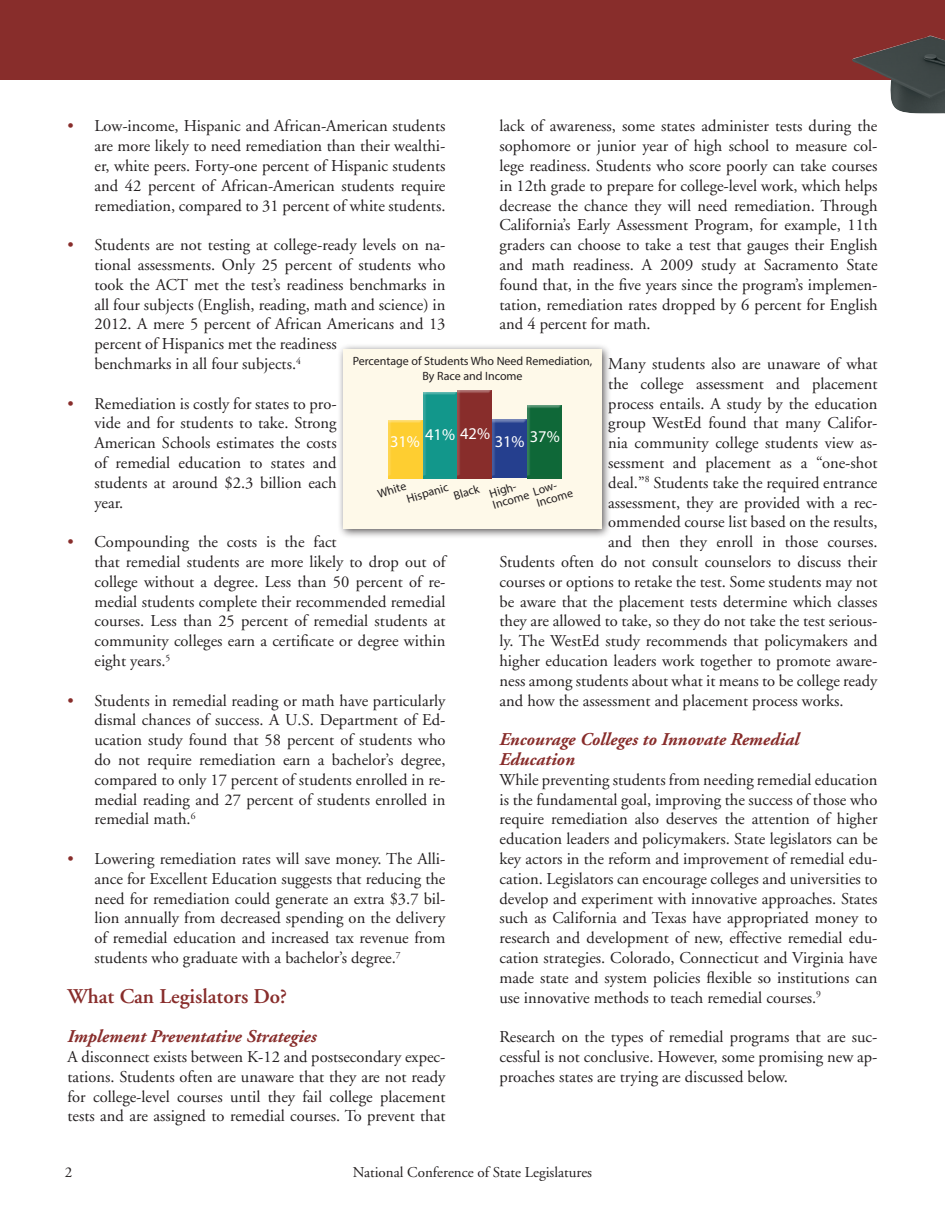
<style>
.page{position:relative;width:945px;height:1215px;background:#fff}
.page>*{position:absolute;margin:0;border:0;box-sizing:border-box;transform-origin:0 0}
.List_Paragraph{font:600 21px "Adobe Garamond";color:#882d2b}
.List_Paragraph-2{font:italic 700 18px/19.8px "Adobe Garamond";color:#882d2b}
.List_Paragraph-3{font:16.5px/19.8px "Adobe Garamond";color:#231f20;text-align:justify}
.t1{font:16.5px "Myriad Pro";color:#fff}
.t2{font:15px "Adobe Garamond";color:#231f20}
.t3{font:12px/14.4px "Myriad Pro";color:#231f20;text-align:center}
.s1{color:#882d2b}
</style>
<div class="page">
<div style="left:1px;top:1px;width:944px;height:79px;background:#882d2b"></div>
<img style="left:852px;top:36px;width:93px;height:78px">
<div style="left:338px;top:344px;width:274px;height:196px;background:#231f20;opacity:.75"></div>
<div style="left:343px;top:349px;width:259px;height:180px;background:#fef9e9"></div>
<div style="left:387px;top:418px;width:38px;height:61px;background:#231f20;opacity:.25"></div>
<div style="left:422px;top:391px;width:38px;height:88px;background:#231f20;opacity:.25"></div>
<div style="left:457px;top:389px;width:38px;height:90px;background:#231f20;opacity:.25"></div>
<div style="left:492px;top:418px;width:38px;height:61px;background:#231f20;opacity:.25"></div>
<div style="left:527px;top:404px;width:38px;height:75px;background:#231f20;opacity:.25"></div>
<p class="List_Paragraph-3" style="left:94px;top:117px;width:353px;text-indent:-27px"><span class="s1">•</span> Low-income, Hispanic and African-American students are more likely to need remediation than their wealthi&shy;er, white peers. Forty-one percent of Hispanic students and 42 percent of African-American students require remediation, compared to 31 percent of white students.</p>
<p class="List_Paragraph-3" style="left:94px;top:236px;width:353px;text-align:left;text-indent:-27px"><span class="s1">•</span> Students are not testing at college-ready levels on na&shy;tional assessments. Only 25 percent of students who took the ACT met the test’s readiness benchmarks in all four subjects (English, reading, math and science) in 2012. A mere 5 percent of African Americans and 13 percent of Hispanics met the readiness<br>benchmarks in all four subjects.<sup>4</sup></p>
<p class="List_Paragraph-3" style="left:94px;top:394px;width:244px;text-indent:-27px"><span class="s1">•</span> Remediation is costly for states to pro&shy;vide and for students to take. Strong American Schools estimates the costs of remedial education to states and students at around $2.3 billion each year.</p>
<p class="List_Paragraph-3" style="left:94px;top:532px;width:353px;text-align:left;text-indent:-27px"><span class="s1">•</span> Compounding the costs is the fact<br>that remedial students are more likely to drop out of college without a degree. Less than 50 percent of re&shy;medial students complete their recommended remedial courses. Less than 25 percent of remedial students at community colleges earn a certificate or degree within eight years.<sup>5</sup></p>
<p class="List_Paragraph-3" style="left:94px;top:691px;width:353px;text-indent:-27px"><span class="s1">•</span> Students in remedial reading or math have particularly dismal chances of success. A U.S. Department of Ed&shy;ucation study found that 58 percent of students who do not require remediation earn a bachelor’s degree, compared to only 17 percent of students enrolled in re&shy;medial reading and 27 percent of students enrolled in remedial math.<sup>6</sup></p>
<p class="List_Paragraph-3" style="left:94px;top:849px;width:353px;text-indent:-27px"><span class="s1">•</span> Lowering remediation rates will save money. The Alli&shy;ance for Excellent Education suggests that reducing the need for remediation could generate an extra $3.7 bil&shy;lion annually from decreased spending on the delivery of remedial education and increased tax revenue from students who graduate with a bachelor’s degree.<sup>7</sup></p>
<p class="List_Paragraph" style="left:68px;top:984px;width:221px">What Can Legislators Do?</p>
<p class="List_Paragraph-2" style="left:68px;top:1027px;width:251px">Implement Preventative Strategies</p>
<p class="List_Paragraph-3" style="left:68px;top:1047px;width:380px">A disconnect exists between K-12 and postsecondary expec&shy;tations. Students often are unaware that they are not ready for college-level courses until they fail college placement tests and are assigned to remedial courses. To prevent that</p>
<p class="List_Paragraph-3" style="left:500px;top:117px;width:380px">lack of awareness, some states administer tests during the sophomore or junior year of high school to measure col&shy;lege readiness. Students who score poorly can take courses in 12th grade to prepare for college-level work, which helps decrease the chance they will need remediation. Through California’s Early Assessment Program, for example, 11th graders can choose to take a test that gauges their English and math readiness. A 2009 study at Sacramento State found that, in the five years since the program’s implemen&shy;tation, remediation rates dropped by 6 percent for English and 4 percent for math.</p>
<p class="List_Paragraph-3" style="left:608px;top:354px;width:271px">Many students also are unaware of what</p>
<p class="List_Paragraph-3" style="left:608px;top:374px;width:271px">the college assessment and placement</p>
<p class="List_Paragraph-3" style="left:608px;top:394px;width:271px">process entails. A study by the education</p>
<p class="List_Paragraph-3" style="left:608px;top:414px;width:271px">group WestEd found that many Califor-</p>
<p class="List_Paragraph-3" style="left:608px;top:433px;width:271px">nia community college students view as-</p>
<p class="List_Paragraph-3" style="left:608px;top:453px;width:271px">sessment and placement as a “one-shot</p>
<p class="List_Paragraph-3" style="left:608px;top:473px;width:271px">deal.”<sup>8</sup> Students take the required entrance</p>
<p class="List_Paragraph-3" style="left:608px;top:493px;width:271px">assessment, they are provided with a rec-</p>
<p class="List_Paragraph-3" style="left:608px;top:513px;width:271px">ommended course list based on the results,</p>
<p class="List_Paragraph-3" style="left:608px;top:532px;width:271px">and then they enroll in those courses.</p>
<p class="List_Paragraph-3" style="left:500px;top:552px;width:379px">Students often do not consult counselors to discuss their</p>
<p class="List_Paragraph-3" style="left:500px;top:572px;width:379px">courses or options to retake the test. Some students may not</p>
<p class="List_Paragraph-3" style="left:500px;top:592px;width:380px">be aware that the placement tests determine which classes</p>
<p class="List_Paragraph-3" style="left:500px;top:612px;width:380px">they are allowed to take, so they do not take the test serious-</p>
<p class="List_Paragraph-3" style="left:500px;top:631px;width:380px">ly. The WestEd study recommends that policymakers and</p>
<p class="List_Paragraph-3" style="left:500px;top:651px;width:380px">higher education leaders work together to promote aware-</p>
<p class="List_Paragraph-3" style="left:500px;top:671px;width:379px">ness among students about what it means to be college ready</p>
<p class="List_Paragraph-3" style="left:500px;top:691px;width:346px">and how the assessment and placement process works.</p>
<p class="List_Paragraph-2" style="left:500px;top:730px;width:301px">Encourage Colleges to Innovate Remedial<br>Education</p>
<p class="List_Paragraph-3" style="left:500px;top:770px;width:380px">While preventing students from needing remedial education is the fundamental goal, improving the success of those who require remediation also deserves the attention of higher education leaders and policymakers. State legislators can be key actors in the reform and improvement of remedial edu&shy;cation. Legislators can encourage colleges and universities to develop and experiment with innovative approaches. States such as California and Texas have appropriated money to research and development of new, effective remedial edu&shy;cation strategies. Colorado, Connecticut and Virginia have made state and system policies flexible so institutions can use innovative methods to teach remedial courses.<sup>9</sup></p>
<p class="List_Paragraph-3" style="left:500px;top:1028px;width:380px">Research on the types of remedial programs that are suc&shy;cessful is not conclusive. However, some promising new ap&shy;proaches states are trying are discussed below.</p>
<p class="t3" style="left:353px;top:354px;width:241px">Percentage of Students Who Need Remediation,<br>By Race and Income</p>
<p class="t1" style="left:425px;top:423px;width:66px">41% 42%</p>
<p class="t1" style="left:495px;top:431px;width:31px">31%</p>
<p class="t1" style="left:530px;top:426px;width:31px">37%</p>
<p class="t1" style="left:390px;top:432px;width:31px">31%</p>
<p class="t3" style="left:376px;top:487px;width:31px;rotate:-17deg">White</p>
<p class="t3" style="left:405px;top:492px;width:44px;rotate:-17deg">Hispanic</p>
<p class="t3" style="left:452px;top:489px;width:28px;rotate:-17deg">Black</p>
<p class="t3" style="left:488px;top:488px;width:71px;line-height:12px;text-align:left;rotate:-17deg">High-<br>Income Low-</p>
<p class="t3" style="left:535px;top:496px;width:39px;rotate:-17deg">Income</p>
<p class="t2" style="left:65px;top:1165px;width:9px">2</p>
<p class="t2" style="left:353px;top:1165px;width:241px">National Conference of State Legislatures</p>
</div>
